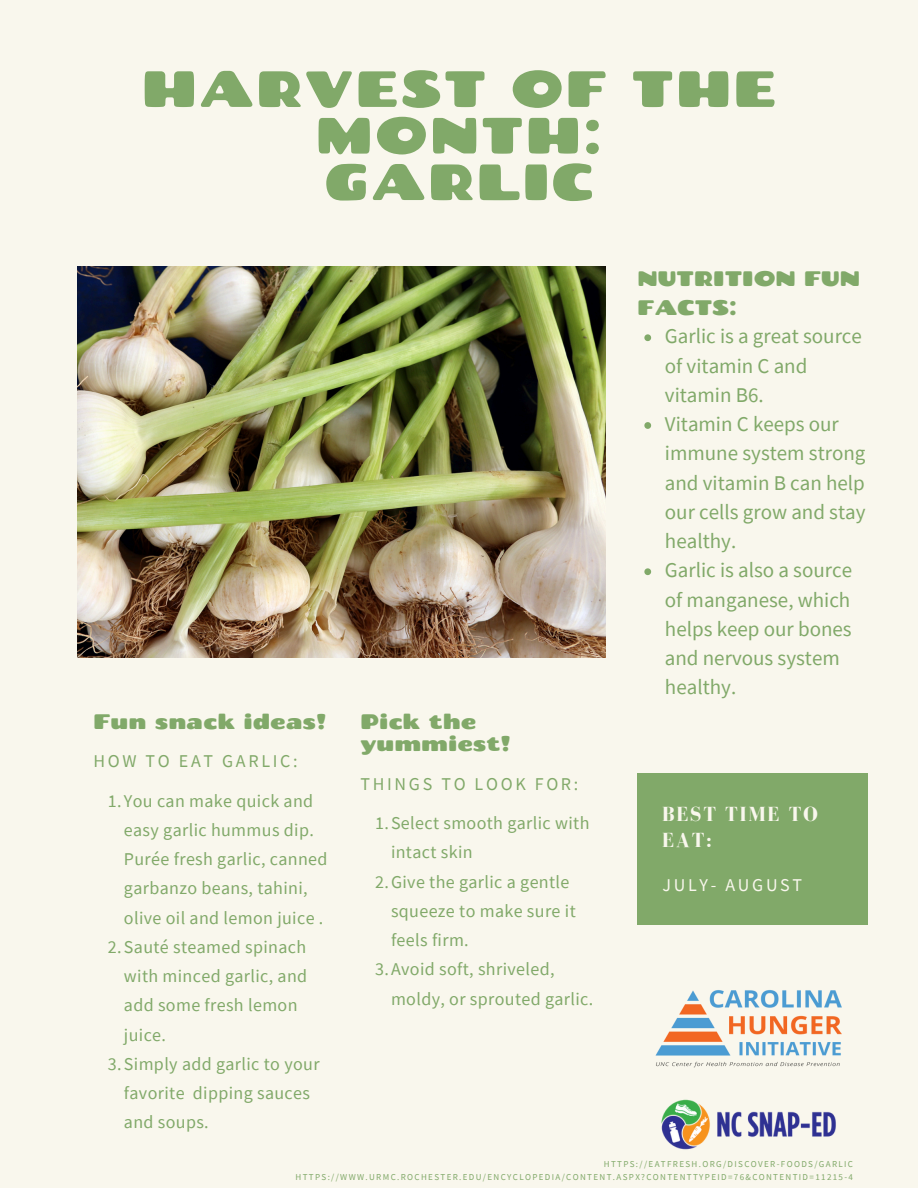
<style>
.page{position:relative;width:918px;height:1188px;background:#f9f7ed}
.page>*{position:absolute;margin:0;border:0;box-sizing:border-box;transform-origin:0 0}
.t1{font:50.85px/46.5px "Chango";letter-spacing:.04em;color:#81a969;text-align:center}
.t2{font:21px/29.2px "Source Sans Pro";color:#81a969}
.t3{font:21px/29.2px "Chango";color:#81a969}
.t4{font:700 21px/26.4px "Bodoni FLF";letter-spacing:.08em;color:#f9f7ed}
.t5{font:18px/29.2px "Source Sans Pro";letter-spacing:.02em;color:#81a969}
.t6{font:18px "Source Sans Pro";letter-spacing:.15em;color:#81a969}
.t7{font:18px "Source Sans Pro";letter-spacing:.15em;color:#f9f7ed}
.t8{font:9px "Source Sans Pro";letter-spacing:.15em;color:#81a969}
</style>
<div class="page">
<div style="left:638px;top:773px;width:230px;height:151px;background:#81a969"></div>
<img style="left:655px;top:990px;width:187px;height:78px">
<img style="left:661px;top:1099px;width:175px;height:51px">
<img style="left:78px;top:267px;width:527px;height:390px">
<svg style="left:644px;top:334px;width:7px;height:7px"></svg>
<svg style="left:644px;top:422px;width:7px;height:7px"></svg>
<svg style="left:644px;top:568px;width:7px;height:7px"></svg>
<h2 class="t1" style="left:142px;top:64px;width:636px">HARVEST OF THE<br>MONTH:<br>GARLIC</h2>
<h3 class="t3" style="left:93px;top:706px;width:235px">Fun snack ideas!</h3>
<p class="t6" style="left:93px;top:750px;width:206px">HOW TO EAT GARLIC:</p>
<p class="t5" style="left:124px;top:786px;width:205px;text-indent:-16px">1.You can make quick and easy garlic hummus dip.<br>Purée fresh garlic, canned garbanzo beans, tahini, olive oil and lemon juice .</p>
<p class="t5" style="left:124px;top:932px;width:185px;text-indent:-16px">2.Sauté steamed spinach with minced garlic, and add some fresh lemon juice.</p>
<h2 class="t5" style="left:124px;top:1049px;width:197px;text-indent:-16px">3.Simply add garlic to your favorite dipping sauces and soups.</h2>
<h3 class="t3" style="left:360px;top:709px;width:152px;line-height:22.5px">Pick the yummiest!</h3>
<p class="t6" style="left:360px;top:772px;width:219px">THINGS TO LOOK FOR:</p>
<p class="t5" style="left:391px;top:808px;width:200px;text-indent:-16px">1.Select smooth garlic with intact skin</p>
<p class="t5" style="left:391px;top:867px;width:186px;text-indent:-16px">2.Give the garlic a gentle squeeze to make sure it feels firm.</p>
<p class="t5" style="left:391px;top:954px;width:204px;text-indent:-16px">3.Avoid soft, shriveled, moldy, or sprouted garlic.</p>
<p class="t3" style="left:638px;top:263px;width:224px">NUTRITION FUN<br>FACTS:</p>
<p class="t2" style="left:665px;top:321px;width:202px">Garlic is a great source of vitamin C and vitamin B6.<br>Vitamin C keeps our immune system strong and vitamin B can help our cells grow and stay healthy.<br>Garlic is also a source of manganese, which helps keep our bones and nervous system healthy.</p>
<h1 class="t4" style="left:662px;top:801px;width:157px">BEST TIME TO<br>EAT:</h1>
<p class="t7" style="left:662px;top:873px;width:141px">JULY- AUGUST</p>
<h4 class="t8" style="left:604px;top:1158px;width:251px">HTTPS://EATFRESH.ORG/DISCOVER-FOODS/GARLIC</h4>
<p class="t8" style="left:296px;top:1171px;width:559px">HTTPS://WWW.URMC.ROCHESTER.EDU/ENCYCLOPEDIA/CONTENT.ASPX?CONTENTTYPEID=76&amp;CONTENTID=11215-4</p>
</div>
